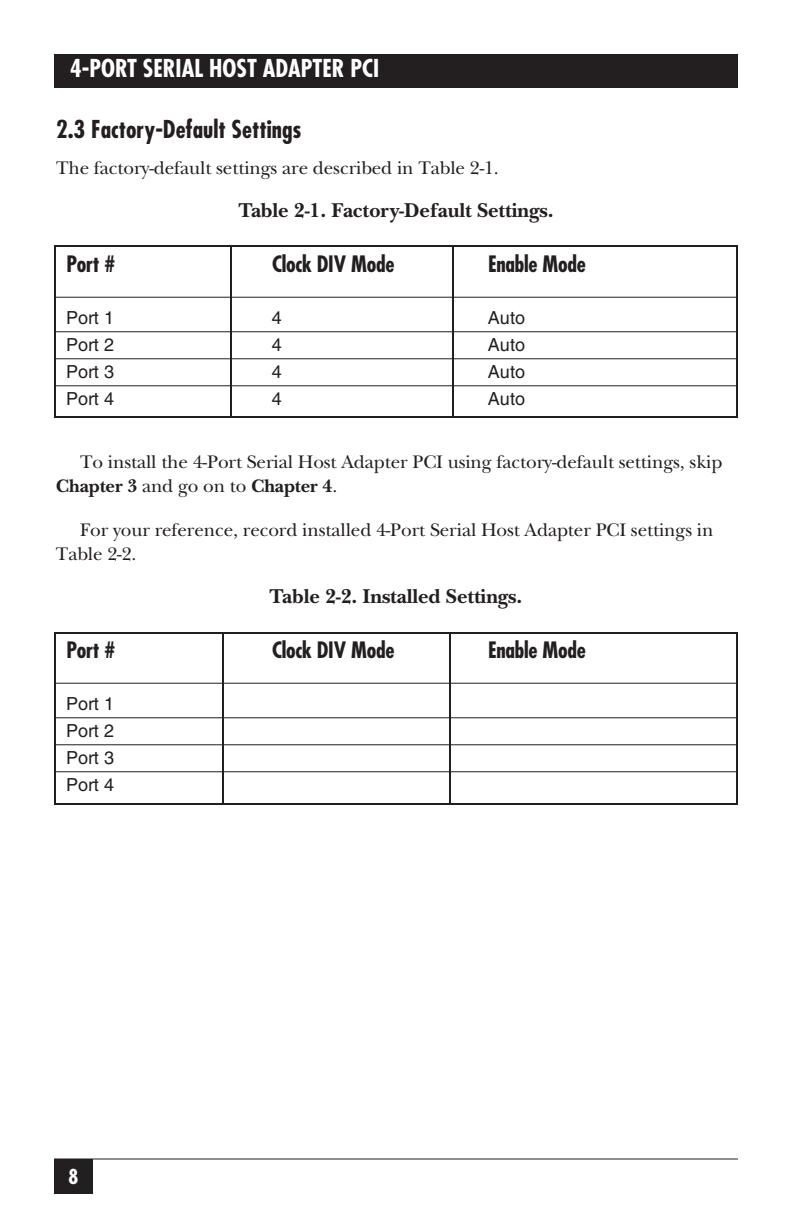
<style>
.page{position:relative;width:792px;height:1224px;background:#fff}
.page>*{position:absolute;margin:0;border:0;box-sizing:border-box;transform-origin:0 0}
.t1{font:700 condensed 24px "Futura";color:#fff}
.t2{font:700 condensed 24px "Futura";color:#231f20}
.t3{font:700 condensed 22px "Futura";letter-spacing:-.01em;color:#231f20}
.t4{font:700 20.8px "New Baskerville";letter-spacing:-.005em;color:#231f20}
.t5{font:700 condensed 20px "Futura";color:#fff}
.t6{font:19px/24px "New Baskerville";letter-spacing:-.005em;color:#231f20}
.t7{font:18px/27px "Helvetica";color:#231f20;text-align:justify}
.s1{font-weight:700}
</style>
<div class="page">
<div style="left:54px;top:54px;width:684px;height:34px;background:#231f20"></div>
<div style="left:54px;top:1159px;width:39px;height:35px;background:#231f20"></div>
<hr style="left:54px;top:1158px;width:684px;height:2px;background:#231f20">
<svg style="left:54px;top:245px;width:684px;height:560px"></svg>
<hr style="left:230px;top:247px;width:2px;height:171px;background:#231f20">
<hr style="left:452px;top:246px;width:2px;height:171px;background:#231f20">
<hr style="left:222px;top:633px;width:2px;height:170px;background:#231f20">
<hr style="left:449px;top:634px;width:2px;height:170px;background:#231f20">
<p class="t1" style="left:70px;top:58px;width:311px">4-PORT SERIAL HOST ADAPTER PCI</p>
<p class="t2" style="left:56px;top:119px;width:247px">2.3 Factory-Default Settings</p>
<p class="t6" style="left:56px;top:158px;width:444px">The factory-default settings are described in Table 2-1.</p>
<p class="t4" style="left:238px;top:203px;width:317px">Table 2-1. Factory-Default Settings.</p>
<p class="t3" style="left:66px;top:254px;width:51px">Port #</p>
<p class="t3" style="left:272px;top:254px;width:124px">Clock DIV Mode</p>
<p class="t3" style="left:488px;top:254px;width:100px">Enable Mode</p>
<p class="t7" style="left:66px;top:306px;width:50px">Port 1</p>
<p class="t7" style="left:272px;top:306px;width:12px">4</p>
<p class="t7" style="left:488px;top:306px;width:39px">Auto</p>
<p class="t7" style="left:66px;top:333px;width:50px">Port 2</p>
<p class="t7" style="left:272px;top:333px;width:12px">4</p>
<p class="t7" style="left:488px;top:333px;width:39px">Auto</p>
<p class="t7" style="left:66px;top:360px;width:50px">Port 3</p>
<p class="t7" style="left:272px;top:360px;width:12px">4</p>
<p class="t7" style="left:488px;top:360px;width:39px">Auto</p>
<p class="t7" style="left:66px;top:387px;width:50px">Port 4</p>
<p class="t7" style="left:272px;top:387px;width:12px">4</p>
<p class="t7" style="left:488px;top:387px;width:39px">Auto</p>
<p class="t6" style="left:56px;top:452px;width:668px;text-indent:24px">To install the 4-Port Serial Host Adapter PCI using factory-default settings, skip<br><span class="s1">Chapter 3</span> and go on to <span class="s1">Chapter 4</span>.</p>
<p class="t6" style="left:56px;top:520px;width:659px;text-indent:24px">For your reference, record installed 4-Port Serial Host Adapter PCI settings in<br>Table 2-2.</p>
<p class="t4" style="left:270px;top:589px;width:254px">Table 2-2. Installed Settings.</p>
<p class="t3" style="left:66px;top:640px;width:51px">Port #</p>
<p class="t3" style="left:272px;top:640px;width:124px">Clock DIV Mode</p>
<p class="t3" style="left:488px;top:640px;width:100px">Enable Mode</p>
<p class="t7" style="left:66px;top:692px;width:50px">Port 1<br>Port 2<br>Port 3<br>Port 4</p>
<p class="t5" style="left:69px;top:1168px;width:11px">8</p>
</div>
